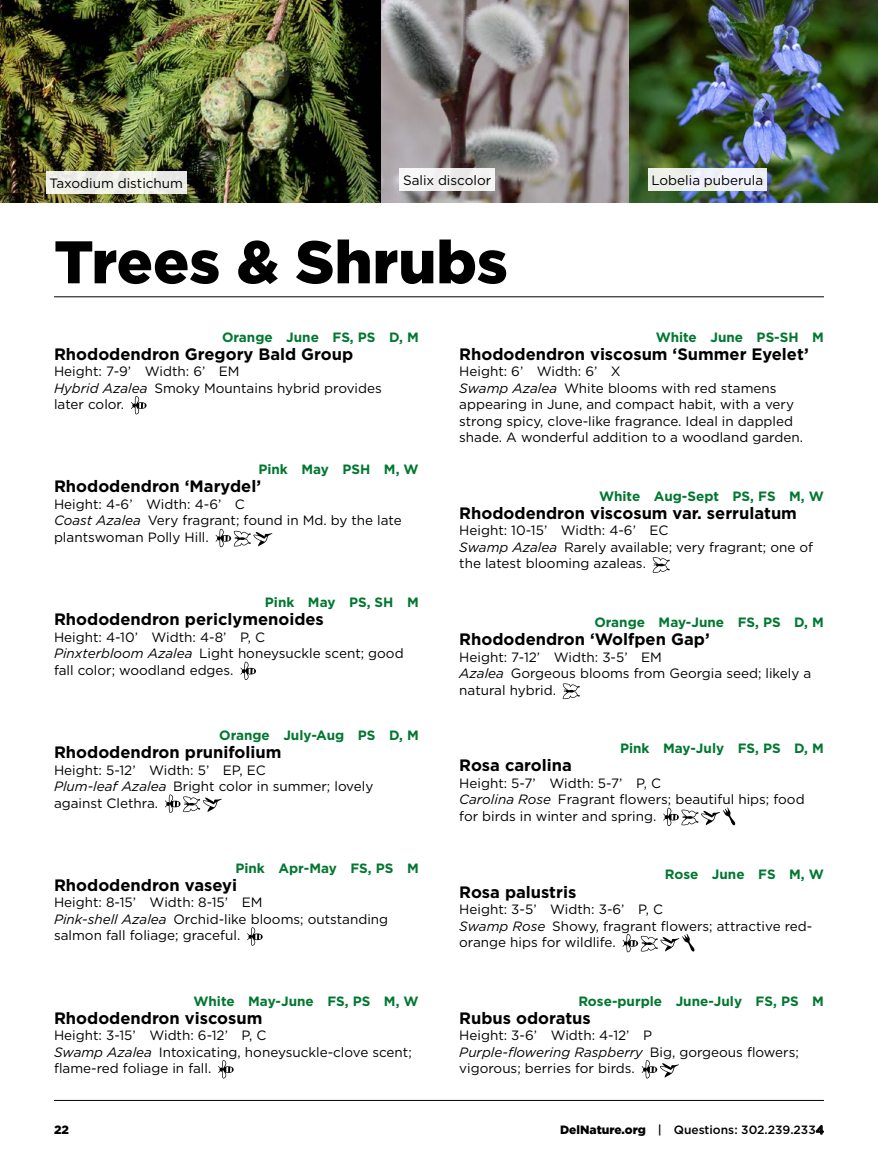
<style>
.page{position:relative;width:878px;height:1161px;background:#fff}
.page>*{position:absolute;margin:0;border:0;box-sizing:border-box;transform-origin:0 0}
.t1{font:900 60px "Gotham";color:#000}
.t2{font:700 16.5px "Gotham";color:#000}
.t3{font:13.5px/16.5px "Gotham";color:#000}
.t4{font:700 13.5px "Gotham";color:#007730}
.t5{font:500 12px "Gotham";color:#000}
.t6{font:900 12px "Gotham";color:#000}
.s1{font-style:italic}
.s2{font-weight:900}
</style>
<div class="page">
<hr style="left:54px;top:1100px;width:770px;height:1px;background:#000">
<img style="left:0;top:0;width:382px;height:202px">
<div style="left:46px;top:171px;width:140px;height:22px;background:#edece8"></div>
<hr style="left:54px;top:297px;width:770px;height:1px;background:#000">
<svg style="left:663px;top:807px;width:72px;height:19px"></svg>
<svg style="left:622px;top:934px;width:72px;height:18px"></svg>
<svg style="left:641px;top:1060px;width:37px;height:19px"></svg>
<img style="left:382px;top:0;width:247px;height:202px">
<img style="left:629px;top:0;width:249px;height:202px">
<div style="left:647px;top:168px;width:119px;height:22px;background:linear-gradient(to bottom,#eef1f3,#eef1f4)"></div>
<div style="left:399px;top:168px;width:95px;height:22px;background:#f4f3f3"></div>
<svg style="left:652px;top:557px;width:17px;height:16px"></svg>
<svg style="left:562px;top:683px;width:17px;height:16px"></svg>
<svg style="left:131px;top:396px;width:15px;height:18px"></svg>
<svg style="left:215px;top:529px;width:57px;height:18px"></svg>
<svg style="left:240px;top:662px;width:16px;height:18px"></svg>
<svg style="left:165px;top:794px;width:57px;height:19px"></svg>
<svg style="left:247px;top:927px;width:16px;height:19px"></svg>
<svg style="left:218px;top:1060px;width:16px;height:19px"></svg>
<p class="t3" style="left:49px;top:174px;width:135px">Taxodium distichum</p>
<p class="t3" style="left:403px;top:171px;width:90px">Salix discolor</p>
<p class="t3" style="left:651px;top:171px;width:113px">Lobelia puberula</p>
<h1 class="t1" style="left:54px;top:221px;width:455px">Trees &amp; Shrubs</h1>
<p class="t4" style="left:222px;top:328px;width:198px">Orange June FS, PS D, M</p>
<p class="t2" style="left:54px;top:343px;width:301px">Rhododendron Gregory Bald Group</p>
<p class="t3" style="left:54px;top:363px;width:329px">Height: 7-9’ Width: 6’ EM<br><span class="s1">Hybrid Azalea</span> Smoky Mountains hybrid provides later color.</p>
<p class="t4" style="left:258px;top:461px;width:162px">Pink May PSH M, W</p>
<p class="t2" style="left:54px;top:476px;width:208px">Rhododendron ‘Marydel’</p>
<p class="t3" style="left:54px;top:496px;width:349px">Height: 4-6’ Width: 4-6’ C<br><span class="s1">Coast Azalea</span> Very fragrant; found in Md. by the late plantswoman Polly Hill.</p>
<p class="t4" style="left:265px;top:593px;width:155px">Pink May PS, SH M</p>
<p class="t2" style="left:54px;top:609px;width:271px">Rhododendron periclymenoides</p>
<p class="t3" style="left:54px;top:628px;width:351px">Height: 4-10’ Width: 4-8’ P, C<br><span class="s1">Pinxterbloom Azalea</span> Light honeysuckle scent; good fall color; woodland edges.</p>
<p class="t4" style="left:219px;top:726px;width:201px">Orange July-Aug PS D, M</p>
<p class="t2" style="left:54px;top:741px;width:229px">Rhododendron prunifolium</p>
<p class="t3" style="left:54px;top:761px;width:321px">Height: 5-12’ Width: 5’ EP, EC<br><span class="s1">Plum-leaf Azalea</span> Bright color in summer; lovely against Clethra.</p>
<p class="t4" style="left:235px;top:859px;width:185px">Pink Apr-May FS, PS M</p>
<p class="t2" style="left:54px;top:874px;width:184px">Rhododendron vaseyi</p>
<p class="t3" style="left:54px;top:894px;width:336px">Height: 8-15’ Width: 8-15’ EM<br><span class="s1">Pink-shell Azalea</span> Orchid-like blooms; outstanding salmon fall foliage; graceful.</p>
<p class="t4" style="left:193px;top:992px;width:227px">White May-June FS, PS M, W</p>
<p class="t2" style="left:54px;top:1007px;width:210px">Rhododendron viscosum</p>
<p class="t3" style="left:54px;top:1027px;width:359px">Height: 3-15’ Width: 6-12’ P, C<br><span class="s1">Swamp Azalea</span> Intoxicating, honeysuckle-clove scent; flame-red foliage in fall.</p>
<p class="t4" style="left:655px;top:328px;width:170px">White June PS-SH M</p>
<p class="t2" style="left:459px;top:343px;width:351px">Rhododendron viscosum ‘Summer Eyelet’</p>
<p class="t3" style="left:459px;top:363px;width:345px">Height: 6’ Width: 6’ X<br><span class="s1">Swamp Azalea</span> White blooms with red stamens appearing in June, and compact habit, with a very strong spicy, clove-like fragrance. Ideal in dappled shade. A wonderful addition to a woodland garden.</p>
<p class="t4" style="left:599px;top:487px;width:226px">White Aug-Sept PS, FS M, W</p>
<p class="t2" style="left:459px;top:502px;width:339px">Rhododendron viscosum var. serrulatum</p>
<p class="t3" style="left:459px;top:522px;width:355px">Height: 10-15’ Width: 4-6’ EC<br><span class="s1">Swamp Azalea</span> Rarely available; very fragrant; one of the latest blooming azaleas.</p>
<p class="t4" style="left:594px;top:613px;width:231px">Orange May-June FS, PS D, M</p>
<p class="t2" style="left:459px;top:628px;width:252px">Rhododendron ‘Wolfpen Gap’</p>
<p class="t3" style="left:459px;top:648px;width:353px">Height: 7-12’ Width: 3-5’ EM<br><span class="s1">Azalea</span> Gorgeous blooms from Georgia seed; likely a natural hybrid.</p>
<p class="t4" style="left:620px;top:739px;width:205px">Pink May-July FS, PS D, M</p>
<p class="t2" style="left:459px;top:755px;width:114px">Rosa carolina</p>
<p class="t3" style="left:459px;top:775px;width:347px">Height: 5-7’ Width: 5-7’ P, C<br><span class="s1">Carolina Rose</span> Fragrant flowers; beautiful hips; food for birds in winter and spring.</p>
<p class="t4" style="left:664px;top:866px;width:161px">Rose June FS M, W</p>
<p class="t2" style="left:459px;top:881px;width:119px">Rosa palustris</p>
<p class="t3" style="left:459px;top:901px;width:354px">Height: 3-5’ Width: 3-6’ P, C<br><span class="s1">Swamp Rose</span> Showy, fragrant flowers; attractive red&shy;orange hips for wildlife.</p>
<p class="t4" style="left:578px;top:992px;width:247px">Rose-purple June-July FS, PS M</p>
<p class="t2" style="left:459px;top:1007px;width:133px">Rubus odoratus</p>
<p class="t3" style="left:459px;top:1027px;width:341px">Height: 3-6’ Width: 4-12’ P<br><span class="s1">Purple-flowering Raspberry</span> Big, gorgeous flowers; vigorous; berries for birds.</p>
<p class="t6" style="left:54px;top:1122px;width:16px">22</p>
<p class="t5" style="left:560px;top:1122px;width:265px"><span class="s2">DelNature.org</span> | Questions: 302.239.2334</p>
</div>
